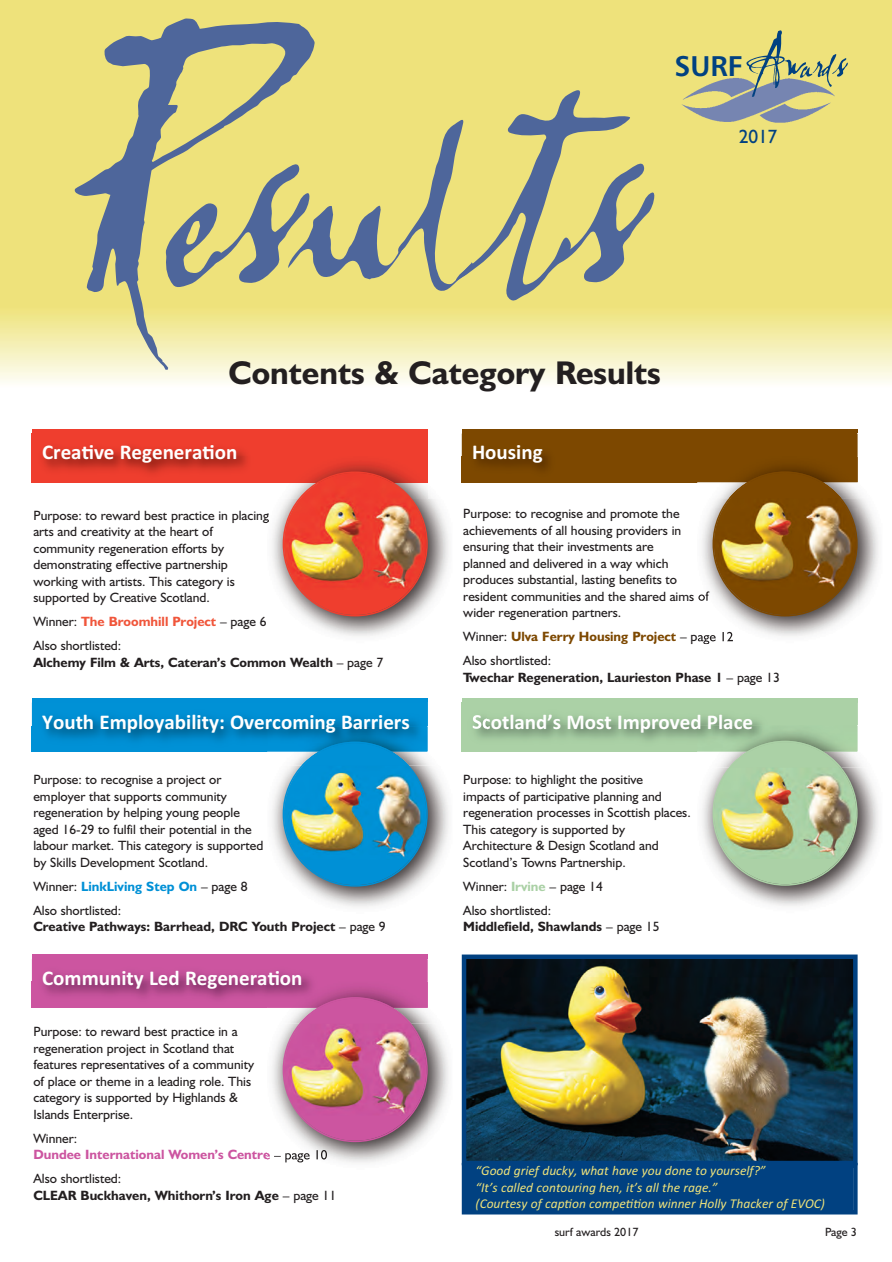
<style>
.page{position:relative;width:892px;height:1262px;background:#fff}
.page>*{position:absolute;margin:0;border:0;box-sizing:border-box;transform-origin:0 0}
.t1{font:328.05px "Lassigue D Mato";letter-spacing:-.055em;color:#4e669b}
.t2{font:51px "Lassigue D Mato";color:#014181}
.t3{font:700 33px "Humanist 521 BT";color:#231f20}
.t4{font:700 21px "Calibri";color:#fff}
.t5{font:19.2px "Humanist 521 BT";color:#014181}
.t6{font:13.5px/16.5px "Humanist 521 BT";color:#231f20}
.t7{font:700 13.5px/16.5px "Humanist 521 BT";color:#231f20}
.t8{font:italic 13.5px/16.2px "Calibri";color:#eee27b}
.t9{font:700 13.5px/16.5px "Humanist 521 BT";color:#cc55a0}
.t10{font:12px "Humanist 521 BT";color:#231f20}
.s1{font-family:"Humanist 777 BT Bold B";font-size:28.5px}
.s2{font-weight:700;color:#f0563b}
.s3{font-weight:400}
.s4{font-weight:700;color:#7d4800}
.s5{font-weight:700;color:#0090d6}
.s6{font-weight:400;color:#231f20}
.s7{font-weight:700;color:#abd1a6}
</style>
<div class="page">
<div style="left:0;top:0;width:891px;height:352px;background:#eee27b"></div>
<div style="left:0;top:306px;width:891px;height:81px;background:linear-gradient(to bottom,#eee379,#fdfefa)"></div>
<img style="left:681px;top:78px;width:154px;height:45px">
<div style="left:32px;top:954px;width:395px;height:53px;background:#cc55a0"></div>
<svg style="left:32px;top:698px;width:395px;height:53px;background:#008bcf"></svg>
<div style="left:466px;top:1167px;width:386px;height:42px;background:#014181"></div>
<div style="left:461px;top:1162px;width:396px;height:52px;border:4px solid #014181"></div>
<img style="left:466px;top:959px;width:386px;height:201px">
<div style="left:461px;top:954px;width:396px;height:211px;border:4px solid #014181"></div>
<div style="left:32px;top:429px;width:395px;height:53px;background:#ef3e2e"></div>
<img style="left:31px;top:433px;width:236px;height:50px">
<img style="left:32px;top:456px;width:235px;height:26px">
<div style="left:461px;top:429px;width:396px;height:53px;background:#7d4800"></div>
<img style="left:267px;top:456px;width:182px;height:180px">
<svg style="left:282px;top:471px;width:145px;height:145px;background:#d6736b"></svg>
<img style="left:284px;top:473px;width:142px;height:116px">
<img style="left:711px;top:498px;width:168px;height:108px">
<img style="left:698px;top:509px;width:148px;height:133px">
<img style="left:697px;top:632px;width:35px;height:11px">
<svg style="left:712px;top:498px;width:145px;height:118px;background:#987b55"></svg>
<img style="left:713px;top:498px;width:142px;height:91px">
<img style="left:267px;top:726px;width:182px;height:181px">
<svg style="left:282px;top:741px;width:145px;height:145px;background:#4fa0c7"></svg>
<img style="left:284px;top:765px;width:142px;height:94px">
<img style="left:427px;top:1023px;width:22px;height:110px">
<img style="left:267px;top:1034px;width:151px;height:129px">
<img style="left:274px;top:1149px;width:53px;height:13px">
<svg style="left:282px;top:1023px;width:145px;height:119px;background:#c182a9"></svg>
<img style="left:284px;top:1023px;width:142px;height:92px">
<img style="left:461px;top:433px;width:397px;height:23px">
<img style="left:461px;top:456px;width:236px;height:27px">
<img style="left:840px;top:456px;width:22px;height:42px">
<img style="left:697px;top:482px;width:31px;height:16px">
<img style="left:760px;top:456px;width:97px;height:26px">
<img style="left:728px;top:471px;width:112px;height:27px">
<img style="left:730px;top:473px;width:108px;height:25px">
<div style="left:461px;top:698px;width:396px;height:53px;background:#abd1a6"></div>
<img style="left:697px;top:725px;width:182px;height:181px">
<svg style="left:712px;top:740px;width:145px;height:145px"></svg>
<img style="left:713px;top:767px;width:142px;height:92px">
<img style="left:486px;top:703px;width:372px;height:22px">
<img style="left:486px;top:725px;width:211px;height:27px">
<img style="left:840px;top:751px;width:30px;height:16px">
<img style="left:697px;top:751px;width:31px;height:16px">
<img style="left:728px;top:740px;width:112px;height:27px">
<img style="left:730px;top:742px;width:108px;height:25px">
<img style="left:427px;top:702px;width:22px;height:49px">
<img style="left:31px;top:703px;width:1px;height:49px">
<img style="left:32px;top:726px;width:235px;height:26px">
<img style="left:407px;top:751px;width:42px;height:14px">
<img style="left:267px;top:751px;width:36px;height:14px">
<img style="left:304px;top:741px;width:102px;height:2px">
<img style="left:303px;top:743px;width:104px;height:22px">
<img style="left:472px;top:715px;width:14px;height:14px">
<img style="left:31px;top:959px;width:1px;height:49px">
<img style="left:32px;top:981px;width:235px;height:27px">
<img style="left:411px;top:981px;width:21px;height:42px">
<img style="left:267px;top:1007px;width:32px;height:16px">
<img style="left:267px;top:981px;width:160px;height:26px">
<img style="left:299px;top:997px;width:112px;height:26px">
<img style="left:301px;top:998px;width:108px;height:25px">
<h1 class="t1" style="left:63px;top:19px;width:586px">Results</h1>
<h3 class="t3" style="left:228px;top:361px;width:433px">Contents &amp; Category Results</h3>
<h2 class="t2" style="left:674px;top:36px;width:174px"><span class="s1">SURF</span>Awards</h2>
<h3 class="t5" style="left:738px;top:130px;width:40px">2017</h3>
<h3 class="t4" style="left:42px;top:440px;width:196px">Creative Regeneration</h3>
<h3 class="t4" style="left:472px;top:440px;width:72px">Housing</h3>
<p class="t6" style="left:33px;top:508px;width:237px">Purpose: to reward best practice in placing arts and creativity at the heart of community regeneration efforts by demonstrating effective partnership working with artists. This category is supported by Creative Scotland.</p>
<p class="t6" style="left:33px;top:611px;width:235px;line-height:24px">Winner: <span class="s2">The Broomhill Project</span> – page 6<br>Also shortlisted:</p>
<p class="t7" style="left:33px;top:655px;width:351px">Alchemy Film &amp; Arts, Cateran’s Common Wealth <span class="s3">– page 7</span></p>
<p class="t6" style="left:463px;top:507px;width:247px">Purpose: to recognise and promote the achievements of all housing providers in ensuring that their investments are<br>planned and delivered in a way which produces substantial, lasting benefits to resident communities and the shared aims of wider regeneration partners.</p>
<p class="t6" style="left:463px;top:626px;width:271px;line-height:24px">Winner: <span class="s4">Ulva Ferry Housing Project</span> – page 12<br>Also shortlisted:</p>
<p class="t7" style="left:463px;top:670px;width:318px">Twechar Regeneration, Laurieston Phase 1 <span class="s3">– page 13</span></p>
<h3 class="t4" style="left:42px;top:709px;width:369px">Youth Employability: Overcoming Barriers</h3>
<h3 class="t4" style="left:472px;top:709px;width:282px">Scotland’s Most Improved Place</h3>
<p class="t6" style="left:33px;top:773px;width:231px">Purpose: to recognise a project or employer that supports community regeneration by helping young people aged 16-29 to fulfil their potential in the labour market. This category is supported by Skills Development Scotland.</p>
<p class="t6" style="left:33px;top:875px;width:215px;line-height:24px">Winner: <span class="s5">LinkLiving Step On</span> – page 8<br>Also shortlisted:</p>
<p class="t7" style="left:33px;top:920px;width:353px">Creative Pathways: Barrhead, DRC Youth Project <span class="s3">– page 9</span></p>
<h3 class="t4" style="left:42px;top:965px;width:262px">Community Led Regeneration</h3>
<p class="t6" style="left:33px;top:1025px;width:222px">Purpose: to reward best practice in a regeneration project in Scotland that features representatives of a community of place or theme in a leading role. This category is supported by Highlands &amp; Islands Enterprise.</p>
<p class="t9" style="left:33px;top:1131px;width:295px"><span class="s6">Winner:<br></span>Dundee International Women’s Centre <span class="s6">– page 10</span></p>
<p class="t7" style="left:33px;top:1172px;width:304px"><span class="s3">Also shortlisted:<br></span>CLEAR Buckhaven, Whithorn’s Iron Age <span class="s3">– page 11</span></p>
<p class="t6" style="left:463px;top:773px;width:229px">Purpose: to highlight the positive<br>impacts of participative planning and regeneration processes in Scottish places.<br>This category is supported by Architecture &amp; Design Scotland and Scotland’s Towns Partnership.</p>
<p class="t6" style="left:463px;top:875px;width:141px;line-height:24px">Winner: <span class="s7">Irvine</span> – page 14<br>Also shortlisted:</p>
<p class="t7" style="left:463px;top:920px;width:198px">Middlefield, Shawlands <span class="s3">– page 15</span></p>
<p class="t8" style="left:475px;top:1162px;width:351px">“Good grief ducky, what have you done to yourself?”<br>“It’s called contouring hen, it’s all the rage.”<br>(Courtesy of caption competition winner Holly Thacker of EVOC)</p>
<p class="t10" style="left:554px;top:1227px;width:85px">surf awards 2017</p>
<p class="t10" style="left:824px;top:1227px;width:33px">Page 3</p>
</div>
